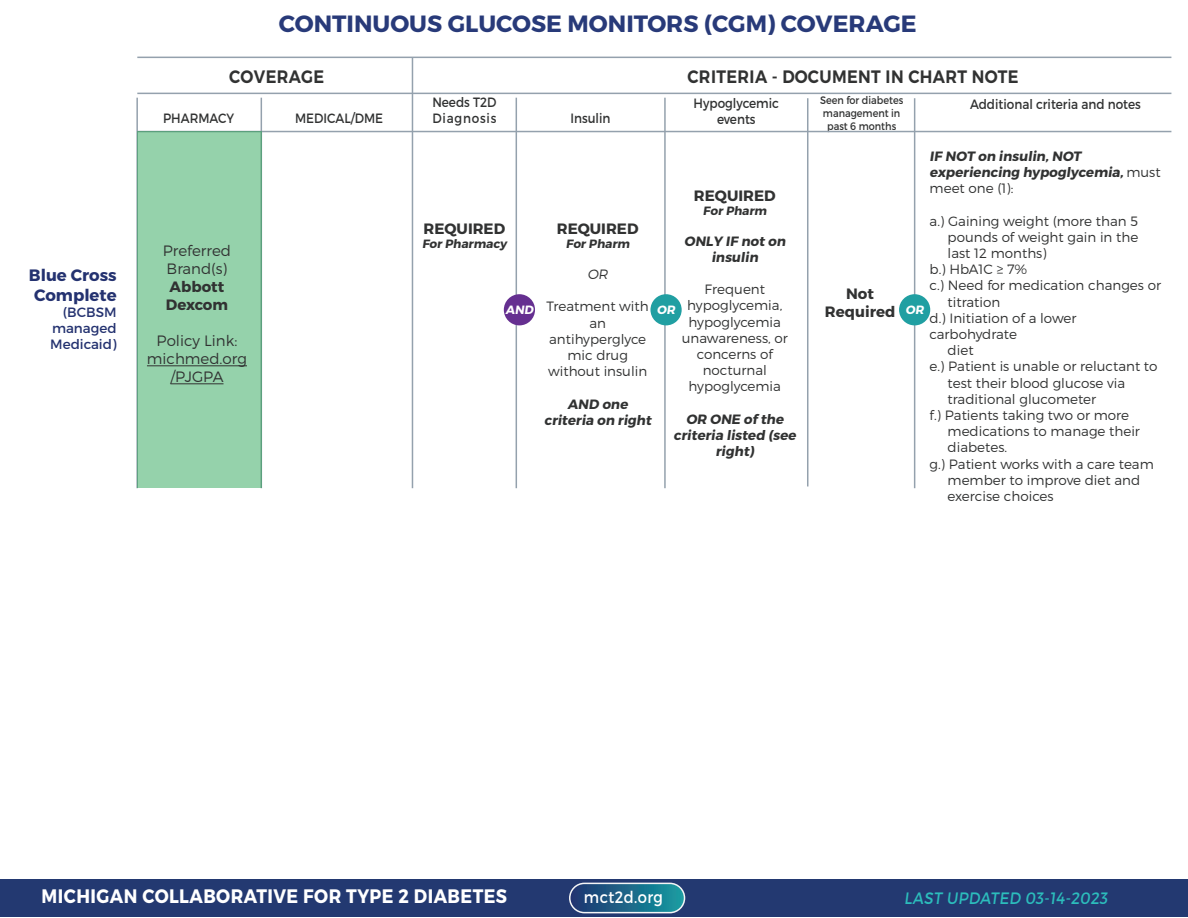
<style>
.page{position:relative;width:1188px;height:918px;background:#fff}
.page>*{position:absolute;margin:0;border:0;box-sizing:border-box;transform-origin:0 0}
.t1{font:23.55px "Trueno Bd";color:#283a79}
.t2{font:19.5px "Trueno Bd";letter-spacing:.025em;color:#fff;scale:.89 1}
.t3{font:18px "Trueno S Bd";letter-spacing:.025em;color:#313232;scale:.89 1}
.t4{font:16.5px "Trueno Rg It";letter-spacing:.025em;color:#2cbdbc;scale:.89 1}
.t5{font:16.5px/19.8px "Trueno Bd";color:#243270;text-align:center}
.t6{font:16.5px "Trueno Rg";letter-spacing:.025em;color:#fff;scale:.89 1}
.t7{font:15px/18px "Trueno Bd";color:#313232}
.t8{font:15px/18px "Trueno Lt";color:#313232}
.t9{font:13.5px/16.2px "Trueno Lt";color:#313232;text-align:center}
.t10{font:13.5px/16.2px "Trueno Bd It";color:#313232;text-align:center}
.t11{font:13.5px/16.2px "Trueno Rg";color:#313232;text-align:center;scale:.89 1}
.t12{font:13.5px/16.2px "Trueno Rg";color:#243270;text-align:justify}
.t13{font:13.5px/16.2px "Trueno Rg";letter-spacing:.065em;color:#313232;scale:.89 1}
.t14{font:13.5px "Trueno Lt It";color:#313232}
.t15{font:12px "Trueno Bd It";color:#313232}
.t16{font:12px "Trueno Bd It";color:#fff}
.t17{font:10.8px/13px "Trueno Rg";color:#313232;text-align:center;scale:.89 1}
.s1{font-family:"Trueno Lt"}
</style>
<div class="page">
<div style="left:1px;top:879px;width:1187px;height:37px;background:#233971"></div>
<div style="left:570px;top:883px;width:115px;height:30px;background:linear-gradient(to right,#233772,#179ba1);border-radius:15px"></div>
<div style="left:569px;top:883px;width:116px;height:30px;border:2px solid #f4f5f6;border-radius:15px"></div>
<hr style="left:136px;top:98px;width:2px;height:390px;background:#94a1ad">
<hr style="left:412px;top:57px;width:1px;height:431px;background:#94a1ad">
<hr style="left:261px;top:98px;width:1px;height:390px;background:#94a1ad">
<hr style="left:516px;top:98px;width:1px;height:390px;background:#94a1ad">
<hr style="left:664px;top:98px;width:2px;height:390px;background:#94a1ad">
<hr style="left:807px;top:98px;width:1px;height:388px;background:#94a1ad">
<hr style="left:914px;top:98px;width:1px;height:390px;background:#94a1ad">
<hr style="left:137px;top:57px;width:1034px;height:1px;background:#94a1ad">
<hr style="left:137px;top:93px;width:1034px;height:1px;background:#94a1ad">
<hr style="left:137px;top:131px;width:1034px;height:1px;background:#94a1ad">
<div style="left:137px;top:131px;width:124px;height:357px;background:#95d2ab"></div>
<hr style="left:147px;top:365px;width:100px;height:1px;background:#313232">
<hr style="left:170px;top:383px;width:54px;height:1px;background:#313232">
<div style="left:504px;top:294px;width:31px;height:31px;background:#652f90;border-radius:50%"></div>
<div style="left:650px;top:294px;width:32px;height:31px;background:#209fa2;border-radius:50%"></div>
<div style="left:899px;top:294px;width:31px;height:31px;background:#209fa2;border-radius:50%"></div>
<h1 class="t1" style="left:279px;top:9px;width:639px">CONTINUOUS GLUCOSE MONITORS (CGM) COVERAGE</h1>
<h3 class="t3" style="left:229px;top:65px;width:108px">COVERAGE</h3>
<h3 class="t3" style="left:687px;top:65px;width:374px">CRITERIA - DOCUMENT IN CHART NOTE</h3>
<p class="t11" style="left:163px;top:110px;width:81px">PHARMACY</p>
<p class="t5" style="left:29px;top:265px;width:89px">Blue Cross<br>Complete</p>
<p class="t12" style="left:50px;top:304px;width:68px;text-indent:13px">(BCBSM managed Medicaid)</p>
<p class="t8" style="left:163px;top:242px;width:70px">Preferred<br>Brand(s)</p>
<p class="t7" style="left:166px;top:278px;width:64px">Abbott<br>Dexcom</p>
<p class="t8" style="left:147px;top:332px;width:102px;text-align:center">Policy Link: michmed.org /PJGPA</p>
<p class="t13" style="left:432px;top:94px;width:74px">Needs T2D<br>Diagnosis</p>
<p class="t11" style="left:694px;top:95px;width:98px">Hypoglycemic events</p>
<p class="t17" style="left:820px;top:94px;width:95px">Seen for diabetes management in past 6 months</p>
<p class="t11" style="left:970px;top:96px;width:193px">Additional criteria and notes</p>
<p class="t11" style="left:295px;top:110px;width:100px">MEDICAL/DME</p>
<p class="t11" style="left:570px;top:110px;width:47px">Insulin</p>
<p class="t10" style="left:930px;top:148px;width:232px;text-align:left">IF NOT on insulin, NOT experiencing hypoglycemia, <span class="s1">must</span></p>
<p class="t9" style="left:930px;top:180px;width:85px">meet one (1):</p>
<p class="t9" style="left:930px;top:213px;width:210px">a.) Gaining weight (more than 5</p>
<p class="t9" style="left:948px;top:229px;width:192px">pounds of weight gain in the</p>
<p class="t9" style="left:948px;top:245px;width:101px">last 12 months)</p>
<p class="t9" style="left:930px;top:261px;width:99px">b.) HbA1C ≥ 7%</p>
<p class="t9" style="left:930px;top:277px;width:233px">c.) Need for medication changes or</p>
<p class="t9" style="left:948px;top:294px;width:54px">titration</p>
<p class="t9" style="left:930px;top:310px;width:148px">d.) Initiation of a lower</p>
<p class="t9" style="left:930px;top:326px;width:89px">carbohydrate</p>
<p class="t9" style="left:948px;top:342px;width:27px">diet</p>
<p class="t9" style="left:930px;top:358px;width:229px">e.) Patient is unable or reluctant to</p>
<p class="t9" style="left:948px;top:375px;width:179px">test their blood glucose via</p>
<p class="t9" style="left:948px;top:391px;width:150px">traditional glucometer</p>
<p class="t9" style="left:930px;top:407px;width:201px">f.) Patients taking two or more</p>
<p class="t9" style="left:948px;top:423px;width:194px">medications to manage their</p>
<p class="t9" style="left:948px;top:439px;width:61px">diabetes.</p>
<p class="t9" style="left:930px;top:456px;width:226px">g.) Patient works with a care team</p>
<p class="t9" style="left:948px;top:472px;width:194px">member to improve diet and</p>
<p class="t9" style="left:948px;top:488px;width:108px">exercise choices</p>
<p class="t7" style="left:694px;top:187px;width:83px">REQUIRED</p>
<p class="t15" style="left:703px;top:203px;width:65px">For Pharm</p>
<p class="t10" style="left:684px;top:233px;width:103px">ONLY IF not on insulin</p>
<p class="t9" style="left:682px;top:281px;width:108px">Frequent hypoglycemia, hypoglycemia unawareness, or concerns of nocturnal hypoglycemia</p>
<p class="t10" style="left:674px;top:411px;width:124px">OR ONE of the criteria listed (see right)</p>
<p class="t7" style="left:424px;top:220px;width:83px">REQUIRED</p>
<p class="t15" style="left:422px;top:236px;width:86px">For Pharmacy</p>
<p class="t7" style="left:557px;top:220px;width:83px">REQUIRED</p>
<p class="t15" style="left:566px;top:237px;width:65px">For Pharm</p>
<p class="t14" style="left:587px;top:266px;width:22px">OR</p>
<p class="t9" style="left:547px;top:298px;width:104px">Treatment with an antihyperglyce mic drug without insulin</p>
<p class="t10" style="left:544px;top:396px;width:109px">AND one criteria on right</p>
<p class="t7" style="left:846px;top:285px;width:29px">Not</p>
<p class="t16" style="left:505px;top:302px;width:29px">AND</p>
<p class="t16" style="left:657px;top:302px;width:20px">OR</p>
<p class="t7" style="left:825px;top:303px;width:100px">Required <sup>OR</sup></p>
<h2 class="t2" style="left:42px;top:884px;width:525px">MICHIGAN COLLABORATIVE FOR TYPE 2 DIABETES</h2>
<p class="t6" style="left:584px;top:887px;width:90px">mct2d.org</p>
<p class="t4" style="left:904px;top:888px;width:230px">LAST UPDATED 03-14-2023</p>
</div>
